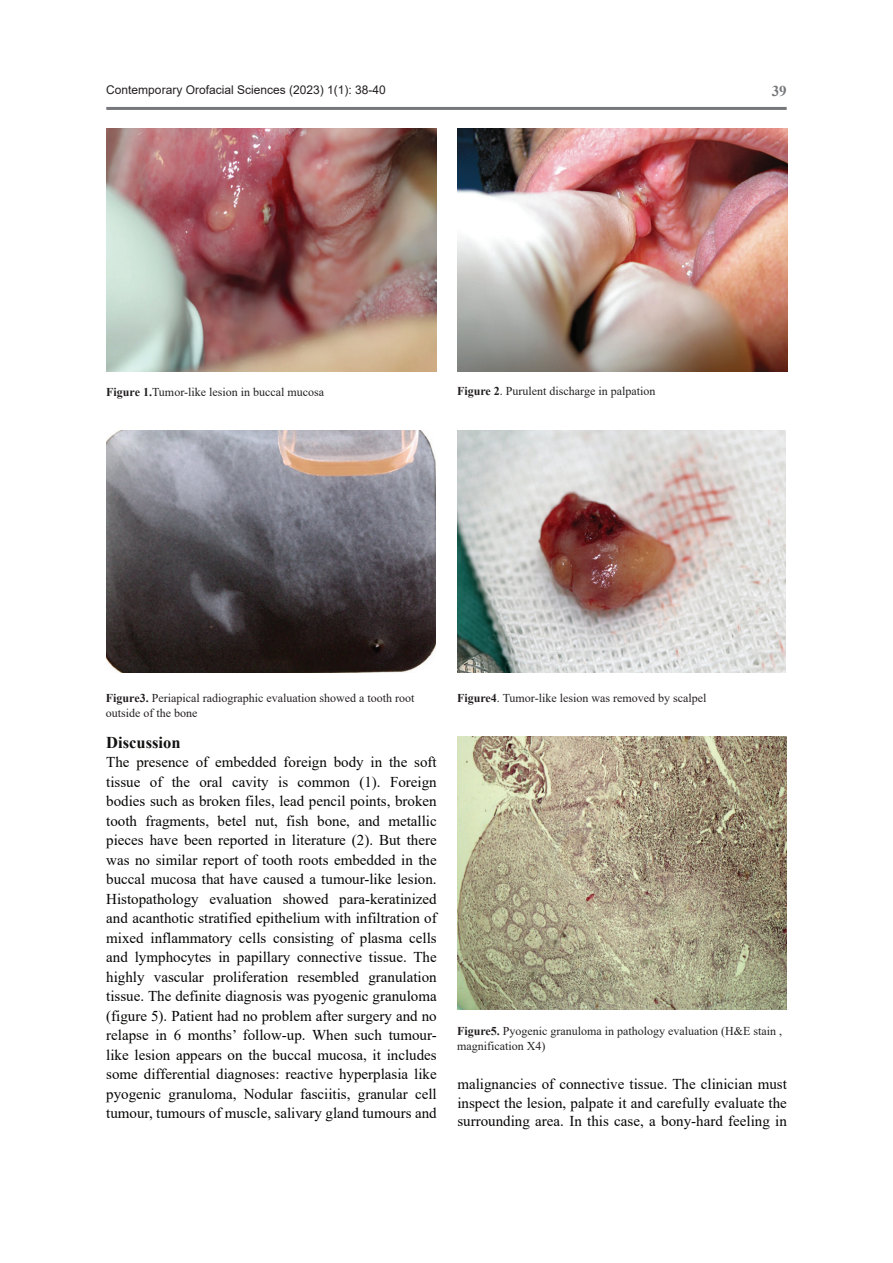
<style>
.page{position:relative;width:893px;height:1263px;background:#fff}
.page>*{position:absolute;margin:0;border:0;box-sizing:border-box;transform-origin:0 0}
.t1{font:700 16.5px "Times New Roman";color:#121211}
.t2{font:15px/19.5px "Times New Roman";color:#040503;text-align:justify}
.t3{font:700 15px "Times New Roman";color:#76787b}
.t4{font:12px/14.4px "Times New Roman";color:#231f20}
.t5{font:12px "Arial";color:#231f20}
.s1{font-weight:700}
</style>
<div class="page">
<hr style="left:106px;top:107px;width:681px;height:3px;background:#76787b">
<img style="left:106px;top:128px;width:331px;height:244px">
<img style="left:457px;top:128px;width:330px;height:244px">
<img style="left:106px;top:431px;width:329px;height:242px">
<img style="left:457px;top:431px;width:329px;height:242px">
<img style="left:457px;top:736px;width:330px;height:274px">
<p class="t5" style="left:106px;top:82px;width:281px">Contemporary Orofacial Sciences (2023) 1(1): 38-40</p>
<p class="t3" style="left:772px;top:80px;width:16px">39</p>
<p class="t4" style="left:106px;top:385px;width:219px"><span class="s1">Figure 1.</span>Tumor-like lesion in buccal mucosa</p>
<p class="t4" style="left:457px;top:384px;width:200px"><span class="s1">Figure 2</span>. Purulent discharge in palpation</p>
<p class="t4" style="left:106px;top:690px;width:310px"><span class="s1">Figure3.</span> Periapical radiographic evaluation showed a tooth root outside of the bone</p>
<p class="t4" style="left:457px;top:690px;width:251px"><span class="s1">Figure4</span>. Tumor-like lesion was removed by scalpel</p>
<p class="t1" style="left:106px;top:730px;width:76px">Discussion</p>
<p class="t2" style="left:106px;top:752px;width:332px">The presence of embedded foreign body in the soft tissue of the oral cavity is common (1). Foreign bodies such as broken files, lead pencil points, broken tooth fragments, betel nut, fish bone, and metallic pieces have been reported in literature (2). But there was no similar report of tooth roots embedded in the buccal mucosa that have caused a tumour-like lesion.<br>Histopathology evaluation showed para-keratinized and acanthotic stratified epithelium with infiltration of mixed inflammatory cells consisting of plasma cells and lymphocytes in papillary connective tissue. The highly vascular proliferation resembled granulation tissue. The definite diagnosis was pyogenic granuloma (figure 5). Patient had no problem after surgery and no relapse in 6 months’ follow-up. When such tumour&shy;like lesion appears on the buccal mucosa, it includes some differential diagnoses: reactive hyperplasia like pyogenic granuloma, Nodular fasciitis, granular cell tumour, tumours of muscle, salivary gland tumours and</p>
<p class="t4" style="left:457px;top:1024px;width:327px"><span class="s1">Figure5.</span> Pyogenic granuloma in pathology evaluation (H&amp;E stain , magnification X4)</p>
<p class="t2" style="left:457px;top:1074px;width:331px">malignancies of connective tissue. The clinician must inspect the lesion, palpate it and carefully evaluate the</p>
<p class="t2" style="left:457px;top:1111px;width:331px">surrounding area. In this case, a bony-hard feeling in</p>
</div>
